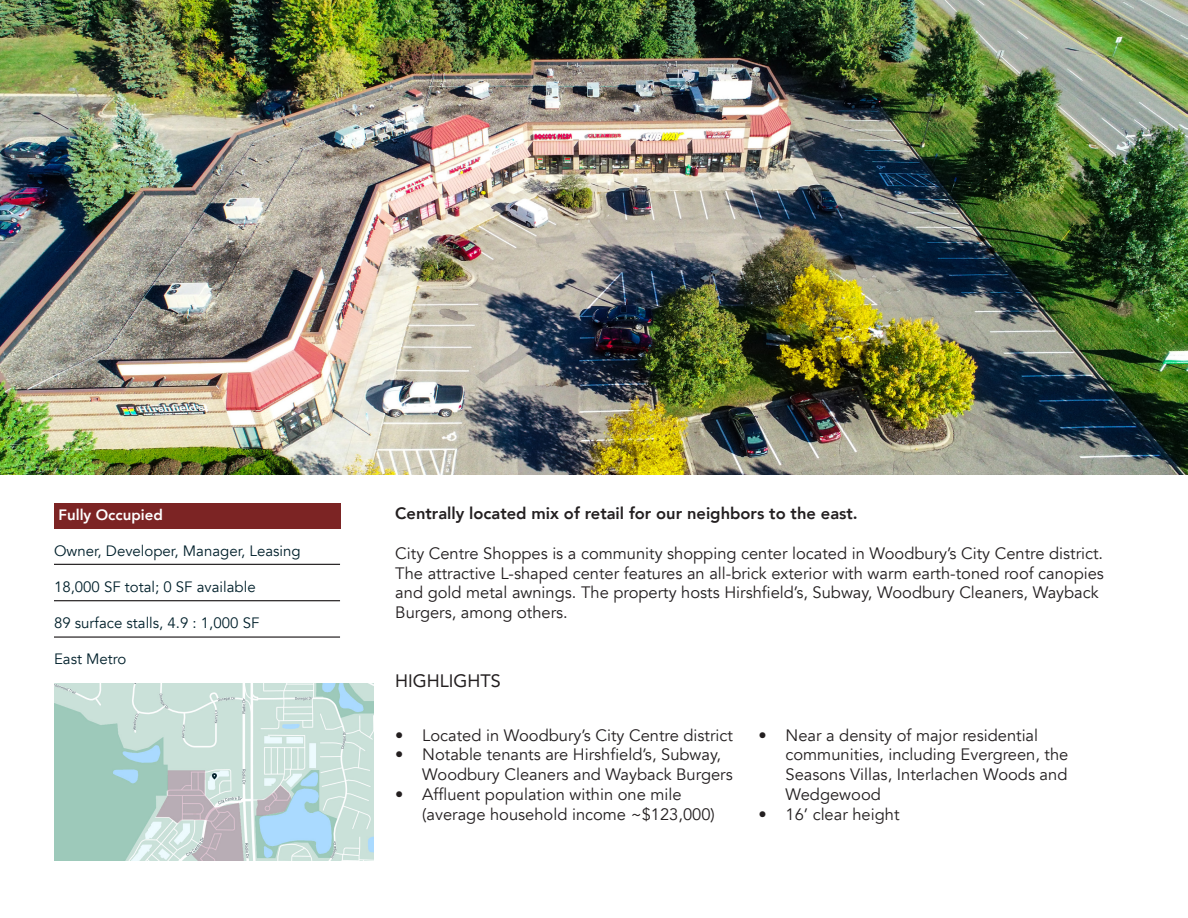
<style>
.page{position:relative;width:1188px;height:918px;background:#fff}
.page>*{position:absolute;margin:0;border:0;box-sizing:border-box;transform-origin:0 0}
.t1{font:18px "Avenir";color:#231f20}
.t2{font:16.5px/19.8px "Avenir";color:#231f20}
.t3{font:800 16.5px "Avenir";color:#231f20}
.t4{font:15px "Avenir";color:#00202b}
.t5{font:800 15px "Avenir";color:#fff}
</style>
<div class="page">
<div style="left:54px;top:503px;width:286px;height:26px;background:#7c2424"></div>
<hr style="left:54px;top:600px;width:286px;height:1px;background:#231f20">
<hr style="left:54px;top:636px;width:286px;height:2px;background:#231f20">
<hr style="left:54px;top:564px;width:286px;height:1px;background:#231f20">
<img style="left:0;top:0;width:1188px;height:474px">
<img style="left:54px;top:684px;width:320px;height:177px">
<p class="t5" style="left:59px;top:503px;width:106px">Fully Occupied</p>
<p class="t4" style="left:54px;top:542px;width:248px">Owner, Developer, Manager, Leasing</p>
<p class="t4" style="left:54px;top:578px;width:203px">18,000 SF total; 0 SF available</p>
<p class="t4" style="left:54px;top:614px;width:207px">89 surface stalls, 4.9 : 1,000 SF</p>
<p class="t4" style="left:54px;top:650px;width:74px">East Metro</p>
<p class="t3" style="left:395px;top:501px;width:464px">Centrally located mix of retail for our neighbors to the east.</p>
<p class="t2" style="left:395px;top:543px;width:710px">City Centre Shoppes is a community shopping center located in Woodbury’s City Centre district.<br>The attractive L-shaped center features an all-brick exterior with warm earth-toned roof canopies and gold metal awnings. The property hosts Hirshfield’s, Subway, Woodbury Cleaners, Wayback Burgers, among others.</p>
<p class="t1" style="left:395px;top:667px;width:107px">HIGHLIGHTS</p>
<p class="t2" style="left:395px;top:725px;width:339px">• Located in Woodbury’s City Centre district</p>
<p class="t2" style="left:422px;top:745px;width:312px;text-indent:-27px">• Notable tenants are Hirshfield’s, Subway,<br>Woodbury Cleaners and Wayback Burgers</p>
<p class="t2" style="left:422px;top:785px;width:294px;text-indent:-27px">• Affluent population within one mile (average household income ~$123,000)</p>
<p class="t2" style="left:786px;top:725px;width:284px;text-indent:-27px">• Near a density of major residential communities, including Evergreen, the<br>Seasons Villas, Interlachen Woods and<br>Wedgewood</p>
<p class="t2" style="left:759px;top:805px;width:142px">• 16’ clear height</p>
</div>
